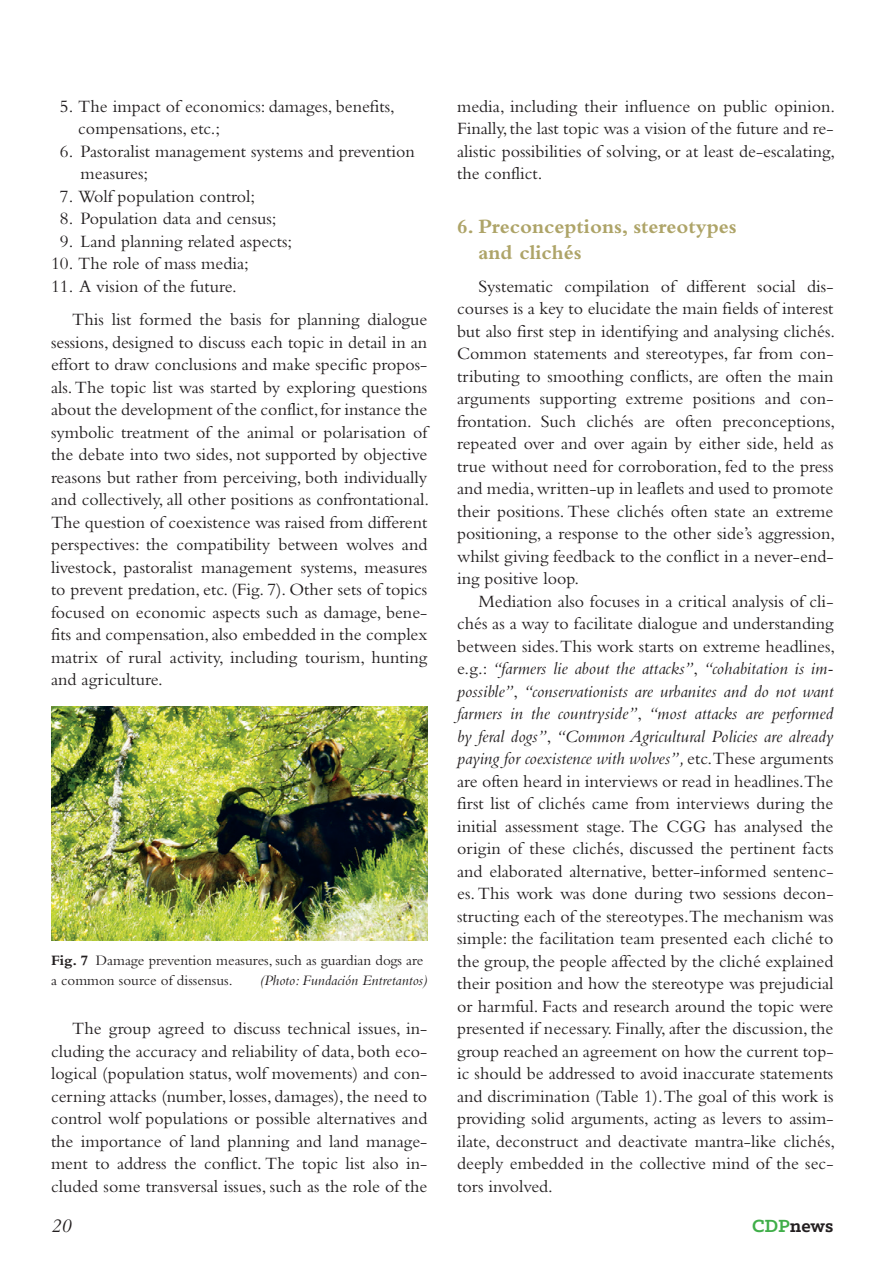
<style>
.page{position:relative;width:893px;height:1263px;background:#fff}
.page>*{position:absolute;margin:0;border:0;box-sizing:border-box;transform-origin:0 0}
._14_auf_17_bold_Farb{font:700 21px/25.5px "Bembo";color:#aea468}
.t1{font:700 19.95px "Klinic Slab";letter-spacing:-.005em;color:#231f20}
.t2{font:italic 19.95px "Bembo";color:#231f20}
._12_auf_15_gs_regula{font:18px/22.5px "Bembo";color:#231f20;text-align:justify}
._12_azf_15_gs_regula{font:18px/22.5px "Bembo";color:#231f20}
.Fig_10_auf_13{font:15px/19.5px "Bembo";color:#231f20}
.Fig_10_auf_13-2{font:italic 15px "Bembo";color:#231f20}
.s1{font-weight:700}
.s2{font-style:italic}
.s3{color:#40ae49}
</style>
<div class="page">
<img style="left:51px;top:707px;width:376px;height:234px">
<p class="_12_azf_15_gs_regula" style="left:78px;top:94px;width:318px;text-indent:-18px">5. The impact of economics: damages, benefits, compensations, etc.;</p>
<p class="_12_azf_15_gs_regula" style="left:81px;top:139px;width:336px;text-indent:-21px">6. Pastoralist management systems and prevention measures;</p>
<p class="_12_azf_15_gs_regula" style="left:60px;top:184px;width:197px">7. Wolf population control;</p>
<p class="_12_azf_15_gs_regula" style="left:60px;top:207px;width:218px">8. Population data and census;</p>
<p class="_12_azf_15_gs_regula" style="left:60px;top:229px;width:234px">9. Land planning related aspects;</p>
<p class="_12_azf_15_gs_regula" style="left:51px;top:252px;width:199px">10. The role of mass media;</p>
<p class="_12_azf_15_gs_regula" style="left:51px;top:274px;width:187px">11. A vision of the future.</p>
<p class="_12_auf_15_gs_regula" style="left:51px;top:308px;width:380px;text-indent:21px">This list formed the basis for planning dialogue sessions, designed to discuss each topic in detail in an effort to draw conclusions and make specific propos&shy;als. The topic list was started by exploring questions about the development of the conflict, for instance the symbolic treatment of the animal or polarisation of the debate into two sides, not supported by objective reasons but rather from perceiving, both individually and collectively, all other positions as confrontational.<br>The question of coexistence was raised from different perspectives: the compatibility between wolves and livestock, pastoralist management systems, measures to prevent predation, etc. (Fig. 7). Other sets of topics focused on economic aspects such as damage, bene&shy;fits and compensation, also embedded in the complex matrix of rural activity, including tourism, hunting and agriculture.</p>
<p class="Fig_10_auf_13" style="left:51px;top:950px;width:374px"><span class="s1">Fig. 7</span> Damage prevention measures, such as guardian dogs are a common source of dissensus.</p>
<p class="Fig_10_auf_13-2" style="left:260px;top:971px;width:169px">(Photo: Fundación Entretantos)</p>
<p class="_12_auf_15_gs_regula" style="left:51px;top:1017px;width:378px;text-indent:21px">The group agreed to discuss technical issues, in&shy;cluding the accuracy and reliability of data, both eco&shy;logical (population status, wolf movements) and con&shy;cerning attacks (number, losses, damages), the need to control wolf populations or possible alternatives and the importance of land planning and land manage&shy;ment to address the conflict. The topic list also in&shy;cluded some transversal issues, such as the role of the</p>
<p class="_12_auf_15_gs_regula" style="left:457px;top:94px;width:380px">media, including their influence on public opinion.<br>Finally, the last topic was a vision of the future and re&shy;alistic possibilities of solving, or at least de-escalating, the conflict.</p>
<p class="_14_auf_17_bold_Farb" style="left:478px;top:214px;width:260px;text-indent:-21px">6. Preconceptions, stereotypes and clichés</p>
<p class="_12_auf_15_gs_regula" style="left:457px;top:274px;width:380px;text-indent:21px">Systematic compilation of different social dis&shy;courses is a key to elucidate the main fields of interest but also first step in identifying and analysing clichés.<br>Common statements and stereotypes, far from con&shy;tributing to smoothing conflicts, are often the main arguments supporting extreme positions and con&shy;frontation. Such clichés are often preconceptions, repeated over and over again by either side, held as true without need for corroboration, fed to the press and media, written-up in leaflets and used to promote their positions. These clichés often state an extreme positioning, a response to the other side’s aggression, whilst giving feedback to the conflict in a never-end&shy;ing positive loop.</p>
<p class="_12_auf_15_gs_regula" style="left:457px;top:589px;width:380px;text-indent:21px">Mediation also focuses in a critical analysis of cli&shy;chés as a way to facilitate dialogue and understanding between sides.This work starts on extreme headlines, e.g.: <span class="s2">“farmers lie about the attacks”</span>, <span class="s2">“cohabitation is im&shy;possible”</span>, <span class="s2">“conservationists are urbanites and do not want farmers in the countryside”</span>, <span class="s2">“most attacks are performed by feral dogs”</span>, <span class="s2">“Common Agricultural Policies are already paying for coexistence with wolves”,</span> etc.These arguments are often heard in interviews or read in headlines.The first list of clichés came from interviews during the initial assessment stage. The CGG has analysed the origin of these clichés, discussed the pertinent facts and elaborated alternative, better-informed sentenc&shy;es. This work was done during two sessions decon&shy;structing each of the stereotypes.The mechanism was simple: the facilitation team presented each cliché to the group, the people affected by the cliché explained their position and how the stereotype was prejudicial or harmful. Facts and research around the topic were presented if necessary. Finally, after the discussion, the group reached an agreement on how the current top&shy;ic should be addressed to avoid inaccurate statements and discrimination (Table 1).The goal of this work is providing solid arguments, acting as levers to assim&shy;ilate, deconstruct and deactivate mantra-like clichés, deeply embedded in the collective mind of the sec&shy;tors involved.</p>
<p class="t2" style="left:51px;top:1213px;width:22px">20</p>
<p class="t1" style="left:752px;top:1212px;width:83px"><span class="s3">CDP</span>news</p>
</div>
